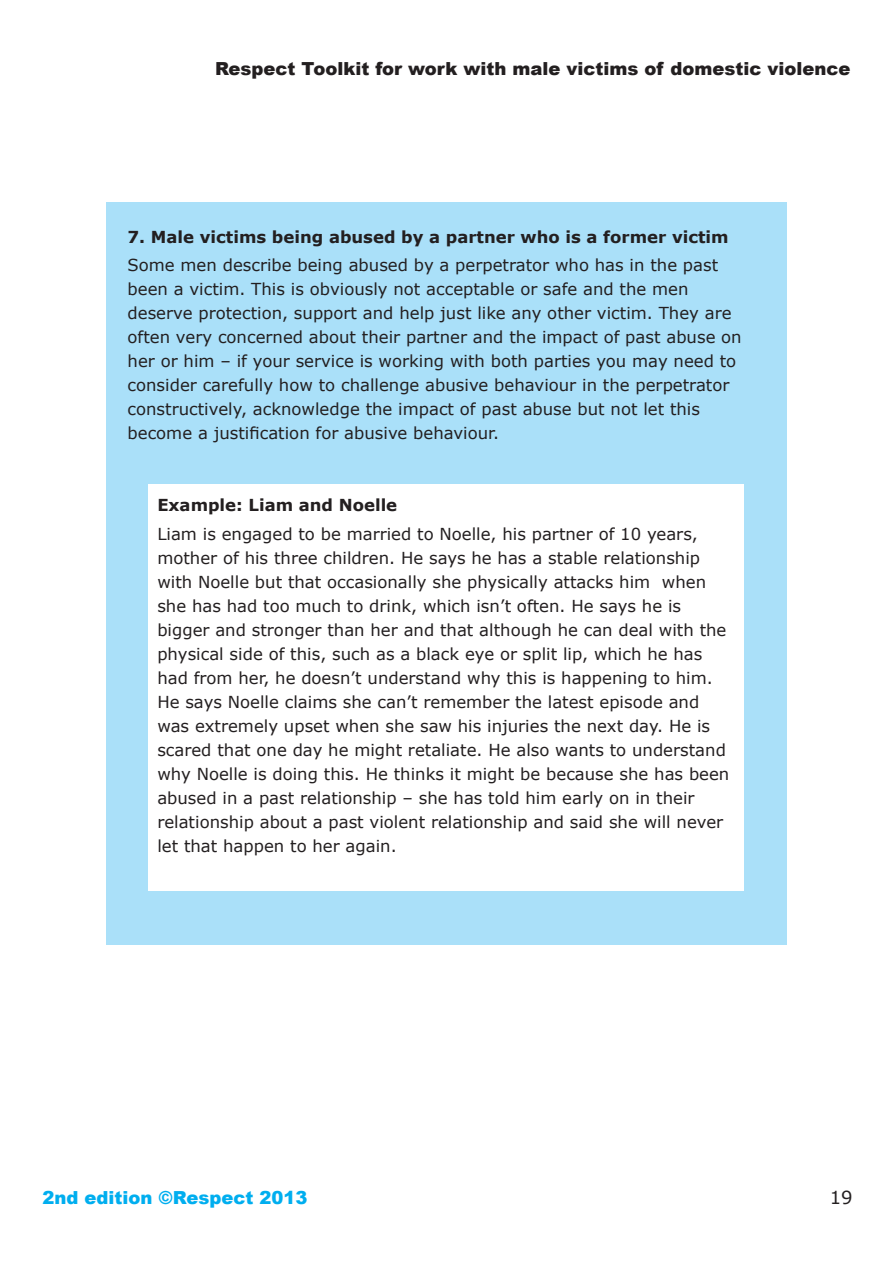
<style>
.page{position:relative;width:893px;height:1263px;background:#fff}
.page>*{position:absolute;margin:0;border:0;box-sizing:border-box;transform-origin:0 0}
.t1{font:900 18px "Arial";color:#231f20}
.t2{font:900 18px "Arial";color:#00aeef}
.t3{font:18px "Verdana";color:#231f20}
.t4{font:16.5px/24px "Verdana";color:#231f20}
.t5{font:700 16.5px "Verdana";color:#231f20}
</style>
<div class="page">
<div style="left:106px;top:202px;width:681px;height:743px;background:#aae0f9"></div>
<div style="left:149px;top:485px;width:595px;height:406px;background:#fff"></div>
<p class="t1" style="left:215px;top:56px;width:637px">Respect Toolkit for work with male victims of domestic violence</p>
<p class="t5" style="left:128px;top:225px;width:603px">7. Male victims being abused by a partner who is a former victim</p>
<p class="t4" style="left:128px;top:253px;width:616px">Some men describe being abused by a perpetrator who has in the past been a victim. This is obviously not acceptable or safe and the men deserve protection, support and help just like any other victim. They are often very concerned about their partner and the impact of past abuse on her or him – if your service is working with both parties you may need to consider carefully how to challenge abusive behaviour in the perpetrator constructively, acknowledge the impact of past abuse but not let this become a justification for abusive behaviour.</p>
<p class="t5" style="left:157px;top:494px;width:241px">Example: Liam and Noelle</p>
<p class="t4" style="left:157px;top:521px;width:574px">Liam is engaged to be married to Noelle, his partner of 10 years, mother of his three children. He says he has a stable relationship with Noelle but that occasionally she physically attacks him when she has had too much to drink, which isn’t often. He says he is bigger and stronger than her and that although he can deal with the physical side of this, such as a black eye or split lip, which he has had from her, he doesn’t understand why this is happening to him.<br>He says Noelle claims she can’t remember the latest episode and was extremely upset when she saw his injuries the next day. He is scared that one day he might retaliate. He also wants to understand why Noelle is doing this. He thinks it might be because she has been abused in a past relationship – she has told him early on in their relationship about a past violent relationship and said she will never let that happen to her again.</p>
<p class="t2" style="left:43px;top:1184px;width:266px">2nd edition ©Respect 2013</p>
<p class="t3" style="left:830px;top:1185px;width:24px">19</p>
</div>
